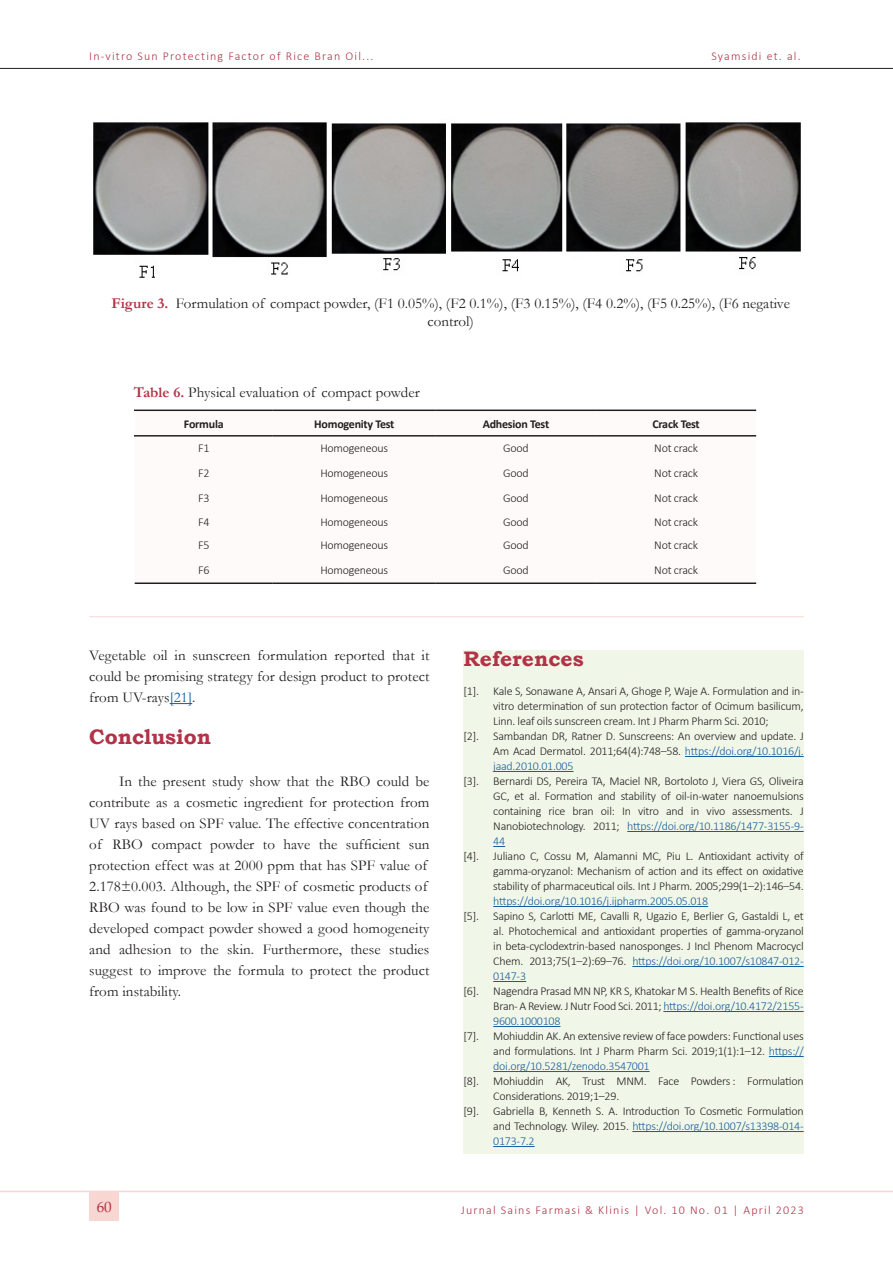
<style>
.page{position:relative;width:893px;height:1263px;background:#fff}
.page>*{position:absolute;margin:0;border:0;box-sizing:border-box;transform-origin:0 0}
.t1{font:700 21px "Bookman Old Style";color:#b23247}
.t2{font:15px/21px "Garamond";letter-spacing:.005em;color:#231f20;text-align:justify}
.t3{font:15px "Book Antiqua";color:#b23247}
.t4{font:300 12px/15px "Calibri";letter-spacing:-.02em;color:#231f20;text-align:justify}
.t5{font:300 12px "Calibri";letter-spacing:.1em;color:#b23247}
.t6{font:700 12px "Calibri";letter-spacing:-.02em;color:#231f20}
.s1{font-weight:700;color:#b23247}
.s2{color:#175d9e}
</style>
<div class="page">
<hr style="left:0;top:68px;width:893px;height:1px;background:#231f20">
<hr style="left:0;top:1191px;width:893px;height:1px;background:#f8d6d2">
<div style="left:89px;top:1191px;width:30px;height:30px;background:#f8d6d2"></div>
<svg style="left:170px;top:703px;width:22px;height:1px"></svg>
<img style="left:93px;top:122px;width:708px;height:156px">
<svg style="left:136px;top:411px;width:620px;height:1px"></svg>
<hr style="left:134px;top:409px;width:139px;height:2px;background:#231f20">
<hr style="left:134px;top:435px;width:139px;height:2px;background:#231f20">
<hr style="left:273px;top:435px;width:163px;height:2px;background:#231f20">
<hr style="left:436px;top:435px;width:160px;height:2px;background:#231f20">
<hr style="left:596px;top:435px;width:160px;height:2px;background:#231f20">
<hr style="left:135px;top:582px;width:138px;height:2px;background:#231f20">
<hr style="left:273px;top:582px;width:163px;height:2px;background:#231f20">
<hr style="left:436px;top:582px;width:160px;height:2px;background:#231f20">
<hr style="left:596px;top:582px;width:160px;height:2px;background:#231f20">
<hr style="left:273px;top:409px;width:163px;height:2px;background:#231f20">
<hr style="left:436px;top:409px;width:160px;height:2px;background:#231f20">
<hr style="left:596px;top:409px;width:160px;height:2px;background:#231f20">
<hr style="left:89px;top:616px;width:715px;height:1px;background:#f8d6d2">
<div style="left:463px;top:651px;width:341px;height:503px;background:#f1f7e8"></div>
<hr style="left:685px;top:756px;width:119px;height:1px;background:#175d9e">
<hr style="left:493px;top:771px;width:80px;height:1px;background:#175d9e">
<hr style="left:627px;top:831px;width:177px;height:1px;background:#175d9e">
<svg style="left:493px;top:846px;width:12px;height:1px"></svg>
<hr style="left:493px;top:906px;width:215px;height:1px;background:#175d9e">
<hr style="left:632px;top:966px;width:172px;height:1px;background:#175d9e">
<hr style="left:493px;top:981px;width:33px;height:1px;background:#175d9e">
<hr style="left:663px;top:1011px;width:141px;height:1px;background:#175d9e">
<hr style="left:493px;top:1026px;width:67px;height:1px;background:#175d9e">
<hr style="left:769px;top:1056px;width:35px;height:1px;background:#175d9e">
<hr style="left:493px;top:1071px;width:157px;height:1px;background:#175d9e">
<hr style="left:632px;top:1131px;width:172px;height:1px;background:#175d9e">
<hr style="left:493px;top:1146px;width:42px;height:1px;background:#175d9e">
<p class="t5" style="left:89px;top:49px;width:286px">In-vitro Sun Protecting Factor of Rice Bran Oil...</p>
<p class="t5" style="left:711px;top:49px;width:91px">Syamsidi et. al.</p>
<p class="t2" style="left:112px;top:293px;width:680px;line-height:18px;text-align:center"><span class="s1">Figure 3.</span> Formulation of compact powder, (F1 0.05%), (F2 0.1%), (F3 0.15%), (F4 0.2%), (F5 0.25%), (F6 negative control)</p>
<p class="t2" style="left:134px;top:381px;width:287px"><span class="s1">Table 6.</span> Physical evaluation of compact powder</p>
<p class="t6" style="left:184px;top:415px;width:41px">Formula</p>
<p class="t6" style="left:314px;top:415px;width:82px">Homogenity Test</p>
<p class="t6" style="left:483px;top:415px;width:68px">Adhesion Test</p>
<p class="t6" style="left:652px;top:415px;width:49px">Crack Test</p>
<p class="t4" style="left:198px;top:441px;width:13px">F1</p>
<p class="t4" style="left:320px;top:441px;width:69px">Homogeneous</p>
<p class="t4" style="left:503px;top:441px;width:27px">Good</p>
<p class="t4" style="left:654px;top:441px;width:45px">Not crack</p>
<p class="t4" style="left:198px;top:465px;width:13px">F2</p>
<p class="t4" style="left:320px;top:465px;width:69px">Homogeneous</p>
<p class="t4" style="left:503px;top:465px;width:27px">Good</p>
<p class="t4" style="left:654px;top:465px;width:45px">Not crack</p>
<p class="t4" style="left:198px;top:490px;width:13px">F3</p>
<p class="t4" style="left:320px;top:490px;width:69px">Homogeneous</p>
<p class="t4" style="left:503px;top:490px;width:27px">Good</p>
<p class="t4" style="left:654px;top:490px;width:45px">Not crack</p>
<p class="t4" style="left:198px;top:515px;width:13px">F4</p>
<p class="t4" style="left:320px;top:515px;width:69px">Homogeneous</p>
<p class="t4" style="left:503px;top:515px;width:27px">Good</p>
<p class="t4" style="left:654px;top:515px;width:45px">Not crack</p>
<p class="t4" style="left:198px;top:538px;width:13px">F5</p>
<p class="t4" style="left:320px;top:538px;width:69px">Homogeneous</p>
<p class="t4" style="left:503px;top:538px;width:27px">Good</p>
<p class="t4" style="left:654px;top:538px;width:45px">Not crack</p>
<p class="t4" style="left:198px;top:563px;width:13px">F6</p>
<p class="t4" style="left:320px;top:563px;width:69px">Homogeneous</p>
<p class="t4" style="left:503px;top:563px;width:27px">Good</p>
<p class="t4" style="left:654px;top:563px;width:45px">Not crack</p>
<p class="t2" style="left:89px;top:645px;width:342px">Vegetable oil in sunscreen formulation reported that it could be promising strategy for design product to protect from UV-rays<span class="s2">[21]</span>.</p>
<p class="t1" style="left:89px;top:722px;width:123px">Conclusion</p>
<p class="t2" style="left:89px;top:771px;width:342px;text-align:left;text-indent:30px">In the present study show that the RBO could be contribute as a cosmetic ingredient for protection from UV rays based on SPF value. The effective concentration of RBO compact powder to have the sufficient sun protection effect was at 2000 ppm that has SPF value of 2.178±0.003. Although, the SPF of cosmetic products of RBO was found to be low in SPF value even though the developed compact powder showed a good homogeneity and adhesion to the skin. Furthermore, these studies suggest to improve the formula to protect the product from instability.</p>
<p class="t1" style="left:463px;top:643px;width:122px">References</p>
<p class="t4" style="left:493px;top:683px;width:312px;text-indent:-30px">[1]. Kale S, Sonawane A, Ansari A, Ghoge P, Waje A. Formulation and in&shy;vitro determination of sun protection factor of Ocimum basilicum, Linn. leaf oils sunscreen cream. Int J Pharm Pharm Sci. 2010;</p>
<p class="t4" style="left:493px;top:728px;width:312px;text-indent:-30px">[2]. Sambandan DR, Ratner D. Sunscreens: An overview and update. J Am Acad Dermatol. 2011;64(4):748–58. <span class="s2">https://doi.org/10.1016/j. jaad.2010.01.005</span></p>
<p class="t4" style="left:493px;top:773px;width:312px;text-indent:-30px">[3]. Bernardi DS, Pereira TA, Maciel NR, Bortoloto J, Viera GS, Oliveira GC, et al. Formation and stability of oil-in-water nanoemulsions containing rice bran oil: In vitro and in vivo assessments. J Nanobiotechnology. 2011; <span class="s2">https://doi.org/10.1186/1477-3155-9- 44</span></p>
<p class="t4" style="left:493px;top:848px;width:312px;text-indent:-30px">[4]. Juliano C, Cossu M, Alamanni MC, Piu L. Antioxidant activity of gamma-oryzanol: Mechanism of action and its effect on oxidative stability of pharmaceutical oils. Int J Pharm. 2005;299(1–2):146–54. <span class="s2">https://doi.org/10.1016/j.ijpharm.2005.05.018</span></p>
<p class="t4" style="left:493px;top:908px;width:312px;text-indent:-30px">[5]. Sapino S, Carlotti ME, Cavalli R, Ugazio E, Berlier G, Gastaldi L, et al. Photochemical and antioxidant properties of gamma-oryzanol in beta-cyclodextrin-based nanosponges. J Incl Phenom Macrocycl Chem. 2013;75(1–2):69–76. <span class="s2">https://doi.org/10.1007/s10847-012- 0147-3</span></p>
<p class="t4" style="left:493px;top:983px;width:312px;text-indent:-30px">[6]. Nagendra Prasad MN NP, KR S, Khatokar M S. Health Benefits of Rice Bran - A Review. J Nutr Food Sci. 2011; <span class="s2">https://doi.org/10.4172/2155- 9600.1000108</span></p>
<p class="t4" style="left:493px;top:1028px;width:312px;text-indent:-30px">[7]. Mohiuddin AK. An extensive review of face powders: Functional uses and formulations. Int J Pharm Pharm Sci. 2019;1(1):1–12. <span class="s2">https:// doi.org/10.5281/zenodo.3547001</span></p>
<p class="t4" style="left:493px;top:1073px;width:312px;text-indent:-30px">[8]. Mohiuddin AK, Trust MNM. Face Powders : Formulation<br>Considerations. 2019;1–29.</p>
<p class="t4" style="left:493px;top:1103px;width:312px;text-indent:-30px">[9]. Gabriella B, Kenneth S. A. Introduction To Cosmetic Formulation and Technology. Wiley. 2015. <span class="s2">https://doi.org/10.1007/s13398-014- 0173-7.2</span></p>
<p class="t3" style="left:97px;top:1196px;width:16px">60</p>
<p class="t5" style="left:461px;top:1202px;width:344px">Jurnal Sains Farmasi &amp; Klinis | Vol. 10 No. 01 | April 2023</p>
</div>
